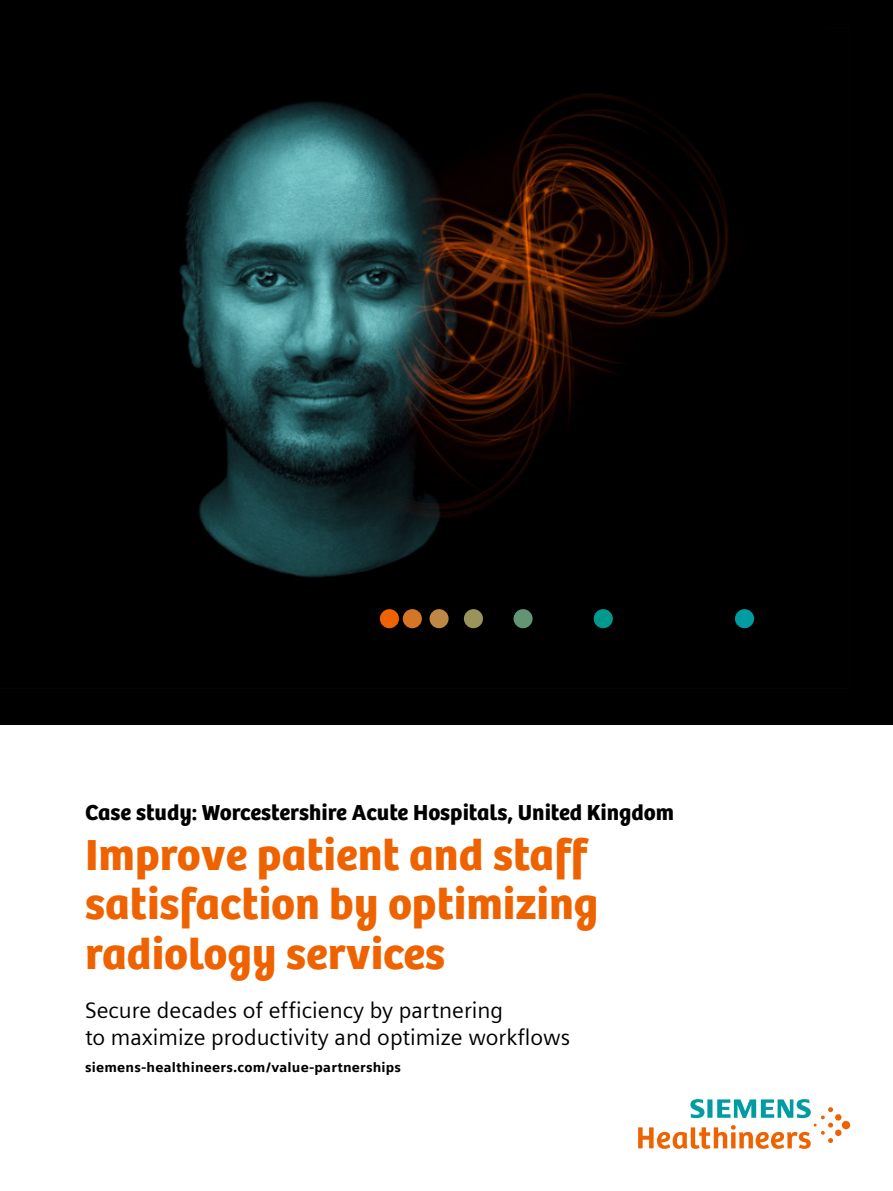
<style>
.page{position:relative;width:893px;height:1191px;background:#fff}
.page>*{position:absolute;margin:0;border:0;box-sizing:border-box;transform-origin:0 0}
.t1{font:45px/49.5px "SH Bree Headline Regular";color:#ee6300}
.t2{font:22.5px/27px "Siemens Sans";color:#000}
.t3{font:22.5px "SH Bree Headline Regular";color:#000}
.t4{font:900 13.5px "Siemens Sans";letter-spacing:.015em;color:#000}
</style>
<div class="page">
<svg style="left:638px;top:1099px;width:212px;height:50px"></svg>
<img style="left:0;top:0;width:893px;height:724px">
<div style="left:380px;top:609px;width:19px;height:19px;background:#ee6300;border-radius:50%"></div>
<div style="left:403px;top:609px;width:19px;height:19px;background:#d47623;border-radius:50%"></div>
<div style="left:429px;top:609px;width:20px;height:19px;background:#be8844;border-radius:50%"></div>
<div style="left:464px;top:609px;width:19px;height:19px;background:#99945c;border-radius:50%"></div>
<div style="left:513px;top:609px;width:20px;height:19px;background:#619574;border-radius:50%"></div>
<div style="left:594px;top:609px;width:19px;height:19px;background:#009a8d;border-radius:50%"></div>
<div style="left:735px;top:609px;width:19px;height:19px;background:#009ca2;border-radius:50%"></div>
<p class="t3" style="left:85px;top:795px;width:591px">Case study: Worcestershire Acute Hospitals, United Kingdom</p>
<h1 class="t1" style="left:85px;top:828px;width:515px">Improve patient and staff satisfaction by optimizing radiology services</h1>
<p class="t2" style="left:85px;top:995px;width:487px">Secure decades of efficiency by partnering<br>to maximize productivity and optimize workflows</p>
<p class="t4" style="left:85px;top:1057px;width:318px">siemens-healthineers.com/value-partnerships</p>
</div>
